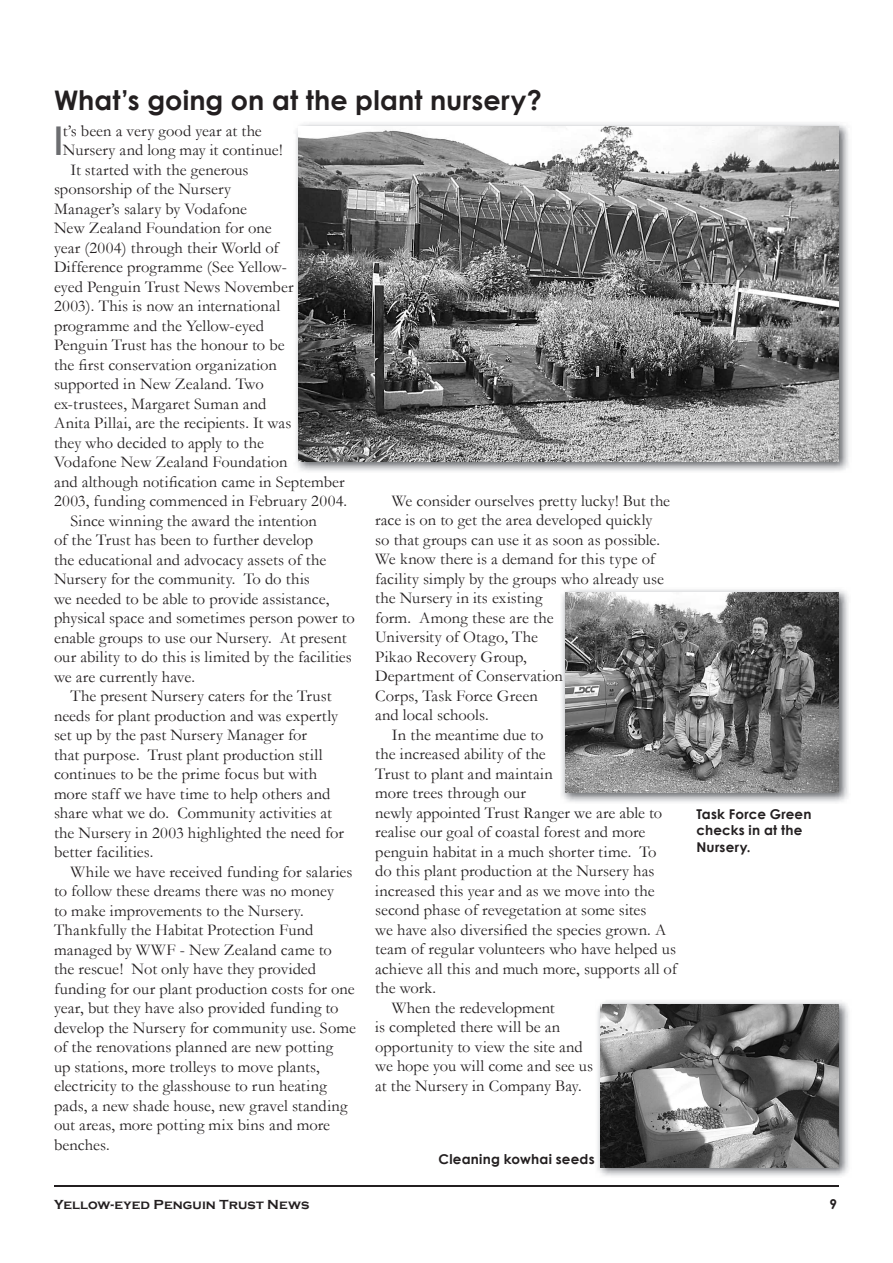
<style>
.page{position:relative;width:893px;height:1263px;background:#fff}
.page>*{position:absolute;margin:0;border:0;box-sizing:border-box;transform-origin:0 0}
.t1{font:700 39.6px "Century Gothic";color:#6c6d70;scale:.8 1}
.t2{font:700 27px "Century Gothic";letter-spacing:.005em;color:#231f20}
.t3{font:16.5px "Garamond";letter-spacing:.005em;color:#231f20}
.t4{font:700 13.5px/16.5px "Century Gothic";letter-spacing:.015em;color:#231f20}
.t5{font:700 13.5px "Copperplate Gothic";letter-spacing:.01em;color:#231f20}
</style>
<div class="page">
<hr style="left:54px;top:1185px;width:785px;height:2px;background:#231f20">
<img style="left:296px;top:123px;width:553px;height:348px">
<img style="left:299px;top:127px;width:540px;height:334px">
<img style="left:561px;top:589px;width:287px;height:213px">
<img style="left:565px;top:593px;width:274px;height:199px">
<img style="left:597px;top:1001px;width:252px;height:175px">
<img style="left:600px;top:1004px;width:239px;height:163px">
<h2 class="t2" style="left:54px;top:83px;width:489px">What’s going on at the plant nursery?</h2>
<h1 class="t1" style="left:54px;top:116px;width:13px">I</h1>
<p class="t3" style="left:63px;top:121px;width:200px">t’s been a very good year at the</p>
<p class="t3" style="left:63px;top:140px;width:222px">Nursery and long may it continue!</p>
<p class="t3" style="left:70px;top:160px;width:180px">It started with the generous</p>
<p class="t3" style="left:54px;top:179px;width:179px">sponsorship of the Nursery</p>
<p class="t3" style="left:54px;top:199px;width:195px">Manager’s salary by Vodafone</p>
<p class="t3" style="left:54px;top:218px;width:219px">New Zealand Foundation for one</p>
<p class="t3" style="left:54px;top:238px;width:226px">year (2004) through their World of</p>
<p class="t3" style="left:54px;top:257px;width:234px">Difference programme (See Yellow-</p>
<p class="t3" style="left:54px;top:277px;width:241px">eyed Penguin Trust News November</p>
<p class="t3" style="left:54px;top:296px;width:228px">2003). This is now an international</p>
<p class="t3" style="left:54px;top:316px;width:212px">programme and the Yellow-eyed</p>
<p class="t3" style="left:54px;top:335px;width:232px">Penguin Trust has the honour to be</p>
<p class="t3" style="left:54px;top:355px;width:224px">the first conservation organization</p>
<p class="t3" style="left:54px;top:374px;width:211px">supported in New Zealand. Two</p>
<p class="t3" style="left:54px;top:394px;width:214px">ex-trustees, Margaret Suman and</p>
<p class="t3" style="left:54px;top:413px;width:239px">Anita Pillai, are the recipients. It was</p>
<p class="t3" style="left:54px;top:433px;width:211px">they who decided to apply to the</p>
<p class="t3" style="left:54px;top:452px;width:235px">Vodafone New Zealand Foundation</p>
<p class="t3" style="left:54px;top:472px;width:292px">and although notification came in September</p>
<p class="t3" style="left:54px;top:491px;width:295px">2003, funding commenced in February 2004.</p>
<p class="t3" style="left:70px;top:511px;width:248px">Since winning the award the intention</p>
<p class="t3" style="left:54px;top:530px;width:261px">of the Trust has been to further develop</p>
<p class="t3" style="left:54px;top:550px;width:274px">the educational and advocacy assets of the</p>
<p class="t3" style="left:54px;top:569px;width:257px">Nursery for the community. To do this</p>
<p class="t3" style="left:54px;top:589px;width:277px">we needed to be able to provide assistance,</p>
<p class="t3" style="left:54px;top:608px;width:302px">physical space and sometimes person power to</p>
<p class="t3" style="left:54px;top:628px;width:294px">enable groups to use our Nursery. At present</p>
<p class="t3" style="left:54px;top:647px;width:299px">our ability to do this is limited by the facilities</p>
<p class="t3" style="left:54px;top:667px;width:143px">we are currently have.</p>
<p class="t3" style="left:70px;top:686px;width:262px">The present Nursery caters for the Trust</p>
<p class="t3" style="left:54px;top:706px;width:285px">needs for plant production and was expertly</p>
<p class="t3" style="left:54px;top:725px;width:255px">set up by the past Nursery Manager for</p>
<p class="t3" style="left:54px;top:745px;width:270px">that purpose. Trust plant production still</p>
<p class="t3" style="left:54px;top:764px;width:265px">continues to be the prime focus but with</p>
<p class="t3" style="left:54px;top:784px;width:278px">more staff we have time to help others and</p>
<p class="t3" style="left:54px;top:803px;width:279px">share what we do. Community activities at</p>
<p class="t3" style="left:54px;top:823px;width:292px">the Nursery in 2003 highlighted the need for</p>
<p class="t3" style="left:54px;top:842px;width:101px">better facilities.</p>
<p class="t3" style="left:70px;top:862px;width:283px">While we have received funding for salaries</p>
<p class="t3" style="left:54px;top:881px;width:281px">to follow these dreams there was no money</p>
<p class="t3" style="left:54px;top:901px;width:251px">to make improvements to the Nursery.</p>
<p class="t3" style="left:54px;top:920px;width:261px">Thankfully the Habitat Protection Fund</p>
<p class="t3" style="left:54px;top:940px;width:279px">managed by WWF - New Zealand came to</p>
<p class="t3" style="left:54px;top:959px;width:264px">the rescue! Not only have they provided</p>
<p class="t3" style="left:54px;top:979px;width:302px">funding for our plant production costs for one</p>
<p class="t3" style="left:54px;top:998px;width:286px">year, but they have also provided funding to</p>
<p class="t3" style="left:54px;top:1018px;width:303px">develop the Nursery for community use. Some</p>
<p class="t3" style="left:54px;top:1037px;width:281px">of the renovations planned are new potting</p>
<p class="t3" style="left:54px;top:1057px;width:267px">up stations, more trolleys to move plants,</p>
<p class="t3" style="left:54px;top:1076px;width:274px">electricity to the glasshouse to run heating</p>
<p class="t3" style="left:54px;top:1096px;width:295px">pads, a new shade house, new gravel standing</p>
<p class="t3" style="left:54px;top:1115px;width:278px">out areas, more potting mix bins and more</p>
<p class="t3" style="left:54px;top:1135px;width:57px">benches.</p>
<p class="t3" style="left:392px;top:491px;width:280px">We consider ourselves pretty lucky! But the</p>
<p class="t3" style="left:375px;top:510px;width:279px">race is on to get the area developed quickly</p>
<p class="t3" style="left:375px;top:530px;width:286px">so that groups can use it as soon as possible.</p>
<p class="t3" style="left:375px;top:549px;width:281px">We know there is a demand for this type of</p>
<p class="t3" style="left:375px;top:569px;width:290px">facility simply by the groups who already use</p>
<p class="t3" style="left:375px;top:588px;width:169px">the Nursery in its existing</p>
<p class="t3" style="left:375px;top:608px;width:180px">form. Among these are the</p>
<p class="t3" style="left:375px;top:627px;width:164px">University of Otago, The</p>
<p class="t3" style="left:375px;top:647px;width:153px">Pikao Recovery Group,</p>
<p class="t3" style="left:375px;top:666px;width:189px">Department of Conservation</p>
<p class="t3" style="left:375px;top:686px;width:164px">Corps, Task Force Green</p>
<p class="t3" style="left:375px;top:705px;width:115px">and local schools.</p>
<p class="t3" style="left:392px;top:725px;width:153px">In the meantime due to</p>
<p class="t3" style="left:375px;top:744px;width:172px">the increased ability of the</p>
<p class="t3" style="left:375px;top:764px;width:179px">Trust to plant and maintain</p>
<p class="t3" style="left:375px;top:783px;width:152px">more trees through our</p>
<p class="t3" style="left:375px;top:803px;width:289px">newly appointed Trust Ranger we are able to</p>
<p class="t3" style="left:375px;top:822px;width:272px">realise our goal of coastal forest and more</p>
<p class="t3" style="left:375px;top:842px;width:283px">penguin habitat in a much shorter time. To</p>
<p class="t3" style="left:375px;top:861px;width:281px">do this plant production at the Nursery has</p>
<p class="t3" style="left:375px;top:881px;width:281px">increased this year and as we move into the</p>
<p class="t3" style="left:375px;top:900px;width:273px">second phase of revegetation at some sites</p>
<p class="t3" style="left:375px;top:920px;width:292px">we have also diversified the species grown. A</p>
<p class="t3" style="left:375px;top:939px;width:302px">team of regular volunteers who have helped us</p>
<p class="t3" style="left:375px;top:959px;width:303px">achieve all this and much more, supports all of</p>
<p class="t3" style="left:375px;top:978px;width:63px">the work.</p>
<p class="t3" style="left:392px;top:998px;width:164px">When the redevelopment</p>
<p class="t3" style="left:375px;top:1017px;width:187px">is completed there will be an</p>
<p class="t3" style="left:375px;top:1037px;width:209px">opportunity to view the site and</p>
<p class="t3" style="left:375px;top:1056px;width:219px">we hope you will come and see us</p>
<p class="t3" style="left:375px;top:1076px;width:208px">at the Nursery in Company Bay.</p>
<p class="t4" style="left:439px;top:1150px;width:157px">Cleaning kowhai seeds</p>
<p class="t4" style="left:696px;top:805px;width:117px">Task Force Green checks in at the<br>Nursery.</p>
<p class="t5" style="left:54px;top:1197px;width:257px">Yellow-eyed Penguin Trust News</p>
<p class="t4" style="left:829px;top:1195px;width:9px">9</p>
</div>
